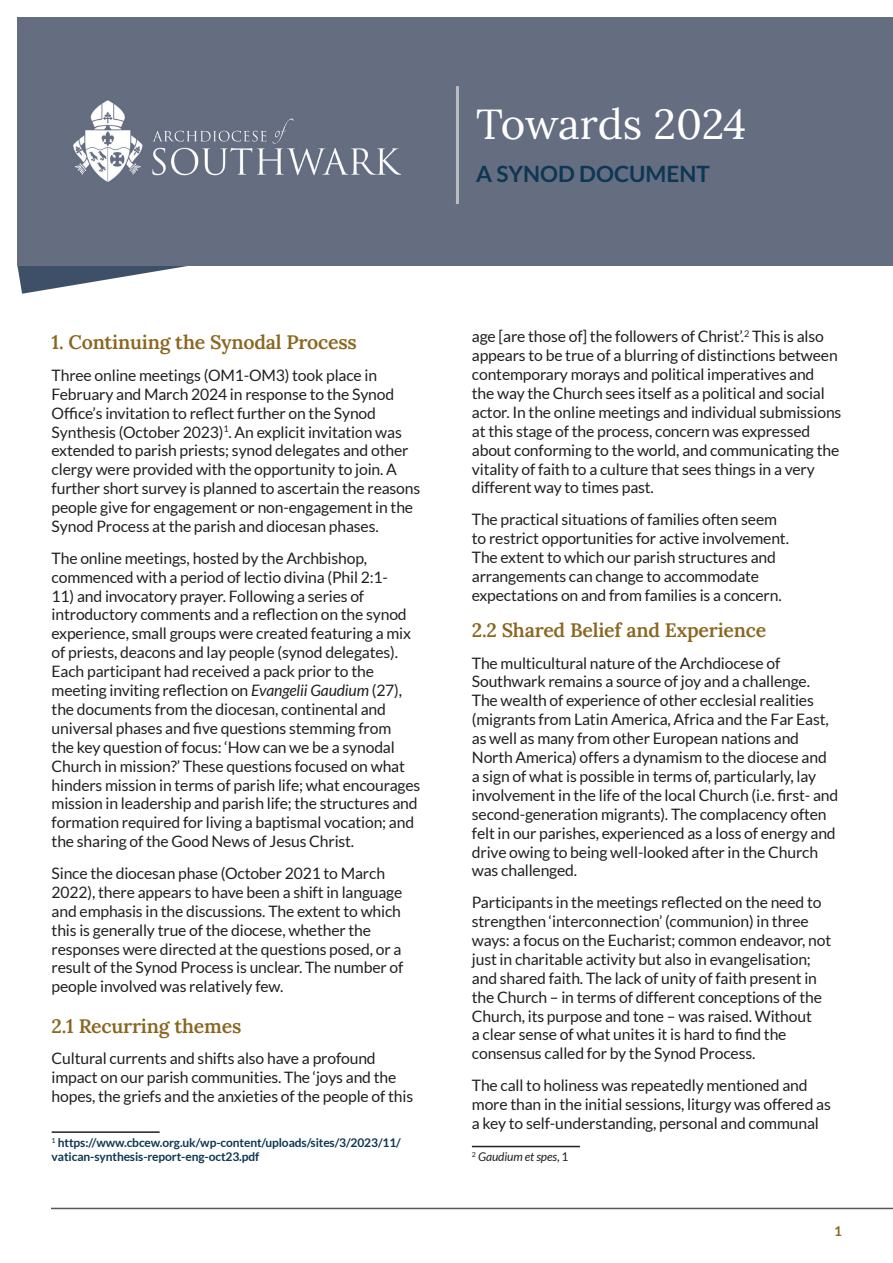
<style>
.page{position:relative;width:893px;height:1263px;background:#fff}
.page>*{position:absolute;margin:0;border:0;box-sizing:border-box;transform-origin:0 0}
.t1{font:42px "Lora";letter-spacing:-.005em;color:#fff}
.t2{font:700 22.5px "Lato";color:#0d3752}
.t3{font:600 19.5px "Lora";letter-spacing:-.01em;color:#8a6620}
.t4{font:15.75px/18.9px "Lato";letter-spacing:-.01em;color:#231f20}
.t5{font:700 13.5px "Lato";color:#8a6620}
.t6{font:700 12px/14.4px "Lato";letter-spacing:-.01em;color:#0d3752}
.t7{font:italic 12px "Lato";letter-spacing:-.01em;color:#231f20}
.s1{font-style:italic}
.s2{font-style:normal}
</style>
<div class="page">
<hr style="left:51px;top:1208px;width:842px;height:1px;background:#57585a">
<svg style="left:17px;top:266px;width:171px;height:28px"></svg>
<div style="left:17px;top:17px;width:876px;height:249px;background:#656d81"></div>
<img style="left:73px;top:100px;width:328px;height:82px">
<hr style="left:456px;top:86px;width:3px;height:118px;background:#bcbdc0">
<hr style="left:52px;top:1131px;width:108px;height:2px;background:#231f20">
<hr style="left:472px;top:1146px;width:108px;height:1px;background:#231f20">
<h1 class="t1" style="left:476px;top:93px;width:272px">Towards 2024</h1>
<h2 class="t2" style="left:476px;top:161px;width:235px">A SYNOD DOCUMENT</h2>
<p class="t3" style="left:52px;top:327px;width:307px">1. Continuing the Synodal Process</p>
<p class="t4" style="left:52px;top:366px;width:370px">Three online meetings (OM1-OM3) took place in February and March 2024 in response to the Synod Office’s invitation to reflect further on the Synod Synthesis (October 2023)<sup>1</sup>. An explicit invitation was extended to parish priests; synod delegates and other clergy were provided with the opportunity to join. A further short survey is planned to ascertain the reasons people give for engagement or non-engagement in the Synod Process at the parish and diocesan phases.</p>
<p class="t4" style="left:52px;top:548px;width:338px">The online meetings, hosted by the Archbishop, commenced with a period of lectio divina (Phil 2:1-</p>
<p class="t4" style="left:52px;top:586px;width:370px">11) and invocatory prayer. Following a series of introductory comments and a reflection on the synod experience, small groups were created featuring a mix of priests, deacons and lay people (synod delegates).<br>Each participant had received a pack prior to the meeting inviting reflection on <span class="s1">Evangelii Gaudium</span> (27), the documents from the diocesan, continental and universal phases and five questions stemming from<br>the key question of focus: ‘How can we be a synodal Church in mission?’ These questions focused on what hinders mission in terms of parish life; what encourages mission in leadership and parish life; the structures and formation required for living a baptismal vocation; and the sharing of the Good News of Jesus Christ.</p>
<p class="t4" style="left:52px;top:864px;width:353px">Since the diocesan phase (October 2021 to March 2022), there appears to have been a shift in language and emphasis in the discussions. The extent to which this is generally true of the diocese, whether the responses were directed at the questions posed, or a result of the Synod Process is unclear. The number of people involved was relatively few.</p>
<p class="t3" style="left:52px;top:1011px;width:191px">2.1 Recurring themes</p>
<p class="t4" style="left:52px;top:1049px;width:363px">Cultural currents and shifts also have a profound impact on our parish communities. The ‘joys and the hopes, the griefs and the anxieties of the people of this</p>
<p class="t6" style="left:52px;top:1135px;width:351px"><sup>1</sup> https://www.cbcew.org.uk/wp-content/uploads/sites/3/2023/11/ vatican-synthesis-report-eng-oct23.pdf</p>
<p class="t4" style="left:472px;top:327px;width:371px">age [are those of] the followers of Christ’.<sup>2</sup> This is also appears to be true of a blurring of distinctions between contemporary morays and political imperatives and<br>the way the Church sees itself as a political and social actor. In the online meetings and individual submissions at this stage of the process, concern was expressed about conforming to the world, and communicating the vitality of faith to a culture that sees things in a very different way to times past.</p>
<p class="t4" style="left:472px;top:510px;width:319px">The practical situations of families often seem to restrict opportunities for active involvement.<br>The extent to which our parish structures and arrangements can change to accommodate expectations on and from families is a concern.</p>
<p class="t3" style="left:472px;top:615px;width:296px">2.2 Shared Belief and Experience</p>
<p class="t4" style="left:472px;top:653px;width:368px">The multicultural nature of the Archdiocese of Southwark remains a source of joy and a challenge.<br>The wealth of experience of other ecclesial realities (migrants from Latin America, Africa and the Far East, as well as many from other European nations and North America) offers a dynamism to the diocese and a sign of what is possible in terms of, particularly, lay involvement in the life of the local Church (i.e. first- and second-generation migrants). The complacency often felt in our parishes, experienced as a loss of energy and drive owing to being well-looked after in the Church was challenged.</p>
<p class="t4" style="left:472px;top:893px;width:361px">Participants in the meetings reflected on the need to strengthen ‘interconnection’ (communion) in three ways: a focus on the Eucharist; common endeavor, not just in charitable activity but also in evangelisation; and shared faith. The lack of unity of faith present in the Church – in terms of different conceptions of the Church, its purpose and tone – was raised. Without<br>a clear sense of what unites it is hard to find the consensus called for by the Synod Process.</p>
<p class="t4" style="left:472px;top:1076px;width:360px">The call to holiness was repeatedly mentioned and more than in the initial sessions, liturgy was offered as a key to self-understanding, personal and communal</p>
<p class="t7" style="left:472px;top:1150px;width:98px"><sup>2</sup> Gaudium et spes<span class="s2">, 1</span></p>
<p class="t5" style="left:834px;top:1223px;width:9px">1</p>
</div>
